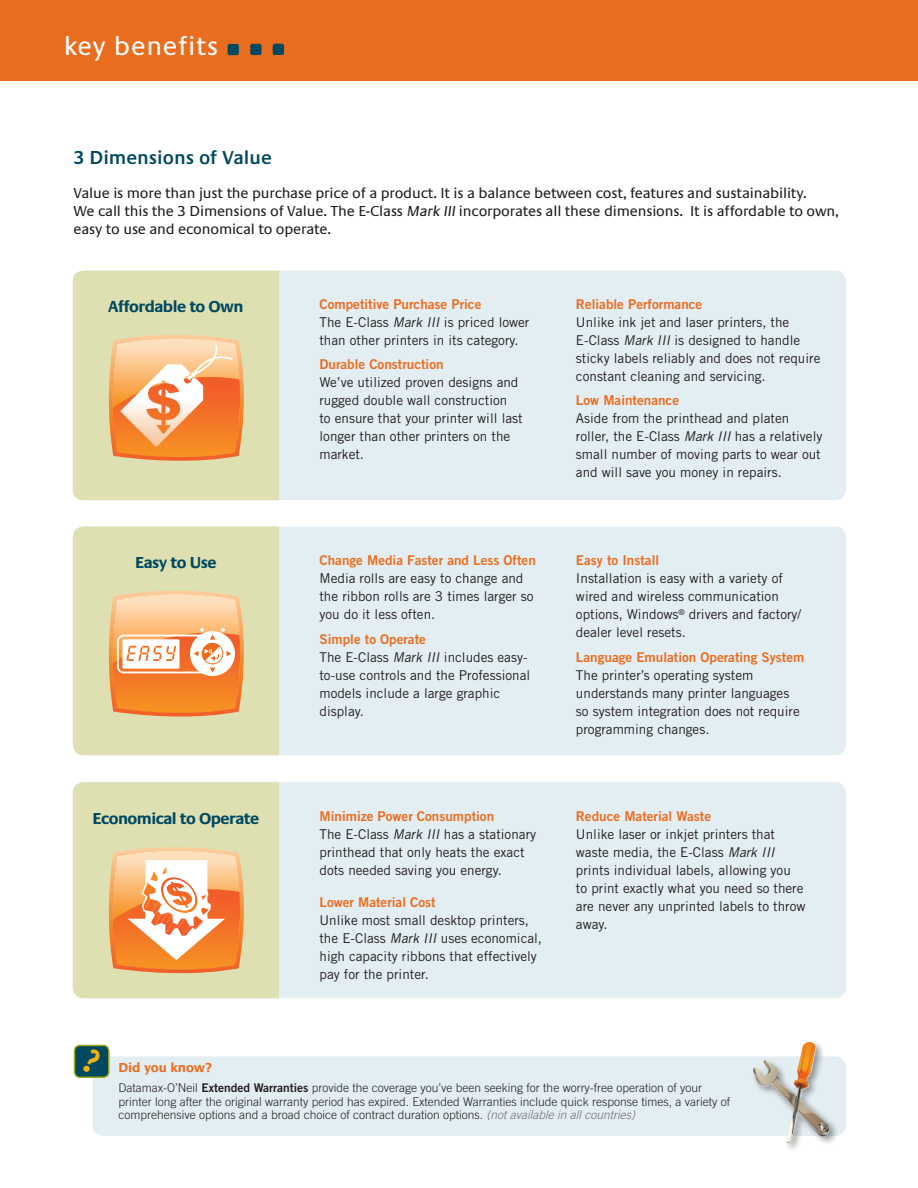
<style>
.page{position:relative;width:918px;height:1188px;background:#fff}
.page>*{position:absolute;margin:0;border:0;box-sizing:border-box;transform-origin:0 0}
.t1{font:27px "Praxis";letter-spacing:.03em;color:#fff}
.t2{font:600 19.5px "Praxis";color:#004960}
.t3{font:700 16.5px "Praxis";letter-spacing:-.03em;color:#004960}
.t4{font:15px/18px "Praxis";letter-spacing:-.01em;color:#231f20}
.t5{font:13.5px/18px "Trade Gothic";color:#231f20}
.t6{font:13.5px "Trade Gothic Bold Two";color:#ea6d1f}
.t7{font:700 13.5px "Praxis";color:#ea6d1f}
.t8{font:300 12px/13.5px "Trade Gothic";color:#231f20}
.s1{font-style:italic}
.s2{font-family:"Trade Gothic Bold Two";font-weight:400}
.s3{font-style:italic;color:#717074}
</style>
<div class="page">
<div style="left:0;top:0;width:918px;height:81px;background:#ea6d1f"></div>
<svg style="left:228px;top:44px;width:11px;height:11px"></svg>
<svg style="left:250px;top:44px;width:12px;height:11px"></svg>
<svg style="left:273px;top:44px;width:11px;height:11px"></svg>
<div style="left:73px;top:271px;width:773px;height:229px;background:#e3eef3;border-radius:11px"></div>
<div style="left:73px;top:271px;width:206px;height:229px;background:#dee0b1"></div>
<svg style="left:109px;top:335px;width:136px;height:126px;background:#f6ad73"></svg>
<div style="left:73px;top:782px;width:773px;height:216px;background:#e3eef3;border-radius:11px"></div>
<div style="left:73px;top:782px;width:206px;height:216px;background:#dee0b1"></div>
<svg style="left:109px;top:847px;width:135px;height:126px;background:#f7b27e"></svg>
<div style="left:73px;top:526px;width:773px;height:229px;background:#e3eef3;border-radius:11px"></div>
<div style="left:73px;top:526px;width:206px;height:229px;background:#dee0b1"></div>
<svg style="left:109px;top:590px;width:136px;height:127px;background:#f7b47b"></svg>
<div style="left:93px;top:1056px;width:753px;height:80px;background:#e3eef3;border-radius:11px"></div>
<div style="left:75px;top:1045px;width:34px;height:32px;background:#004960;border-radius:5px"></div>
<div style="left:74px;top:1045px;width:36px;height:33px;border:2px solid #9ea615;border-radius:5px"></div>
<div style="left:751px;top:1040px;width:88px;height:113px;background:#231f20;opacity:.43"></div>
<img style="left:753px;top:1042px;width:77px;height:101px">
<h1 class="t1" style="left:64px;top:32px;width:156px">key benefits</h1>
<h2 class="t2" style="left:74px;top:147px;width:200px">3 Dimensions of Value</h2>
<p class="t4" style="left:74px;top:185px;width:767px">Value is more than just the purchase price of a product. It is a balance between cost, features and sustainability.<br>We call this the 3 Dimensions of Value. The E-Class MarkIIIincorporates all these dimensions. It is affordable to own, easy to use and economical to operate.</p>
<p class="t3" style="left:108px;top:298px;width:137px">Affordable to Own</p>
<p class="t6" style="left:320px;top:295px;width:163px">Competitive Purchase Price</p>
<p class="t5" style="left:319px;top:313px;width:211px">The E-Class <span class="s1">Mark III</span> is priced lower than other printers in its category.</p>
<p class="t6" style="left:319px;top:356px;width:126px">Durable Construction</p>
<p class="t5" style="left:319px;top:373px;width:205px">We’ve utilized proven designs and rugged double wall construction<br>to ensure that your printer will last longer than other printers on the market.</p>
<p class="t6" style="left:576px;top:295px;width:128px">Reliable Performance</p>
<p class="t5" style="left:576px;top:313px;width:246px">Unlike ink jet and laser printers, the E-Class <span class="s1">Mark III</span> is designed to handle sticky labels reliably and does not require constant cleaning and servicing.</p>
<p class="t6" style="left:576px;top:392px;width:105px">Low Maintenance</p>
<p class="t5" style="left:576px;top:409px;width:248px">Aside from the printhead and platen roller, the E-Class <span class="s1">Mark III</span> has a relatively small number of moving parts to wear out and will save you money in repairs.</p>
<p class="t3" style="left:135px;top:553px;width:83px">Easy to Use</p>
<p class="t6" style="left:320px;top:552px;width:218px">Change Media Faster and Less Often</p>
<p class="t5" style="left:320px;top:569px;width:216px">Media rolls are easy to change and the ribbon rolls are 3 times larger so you do it less often.</p>
<p class="t6" style="left:320px;top:631px;width:108px">Simple to Operate</p>
<p class="t5" style="left:319px;top:648px;width:212px">The E-Class <span class="s1">MarkIII</span> includes easy&shy;to-use controls and the Professional models include a large graphic display.</p>
<p class="t6" style="left:576px;top:552px;width:85px">Easy to Install</p>
<p class="t5" style="left:576px;top:569px;width:227px">Installation is easy with a variety of wired and wireless communication options, Windows<sup>®</sup> drivers and factory/ dealer level resets.</p>
<p class="t6" style="left:576px;top:649px;width:230px">Language Emulation Operating System</p>
<p class="t5" style="left:576px;top:666px;width:225px">The printer’s operating system understands many printer languages so system integration does not require programming changes.</p>
<p class="t3" style="left:93px;top:809px;width:168px">Economical to Operate</p>
<p class="t6" style="left:320px;top:808px;width:176px">Minimize Power Consumption</p>
<p class="t5" style="left:319px;top:825px;width:218px">The E-Class <span class="s1">Mark III</span> has a stationary printhead that only heats the exact dots needed saving you energy.</p>
<p class="t6" style="left:319px;top:893px;width:118px">Lower Material Cost</p>
<p class="t5" style="left:319px;top:911px;width:224px">Unlike most small desktop printers, the E-Class <span class="s1">Mark III</span> uses economical, high capacity ribbons that effectively pay for the printer.</p>
<p class="t6" style="left:576px;top:808px;width:137px">Reduce Material Waste</p>
<p class="t5" style="left:576px;top:825px;width:231px">Unlike laser or inkjet printers that waste media, the E-Class <span class="s1">Mark III </span>prints individual labels, allowing you to print exactly what you need so there are never any unprinted labels to throw away.</p>
<p class="t7" style="left:118px;top:1060px;width:95px">Did you know?</p>
<p class="t8" style="left:118px;top:1081px;width:613px">Datamax-O’Neil <span class="s2">Extended Warranties</span> provide the coverage you’ve been seeking for the worry-free operation of your printer long after the original warranty period has expired. Extended Warranties include quick response times, a variety of comprehensive options and a broad choice of contract duration options. <span class="s3">(not available in all countries)</span></p>
</div>
